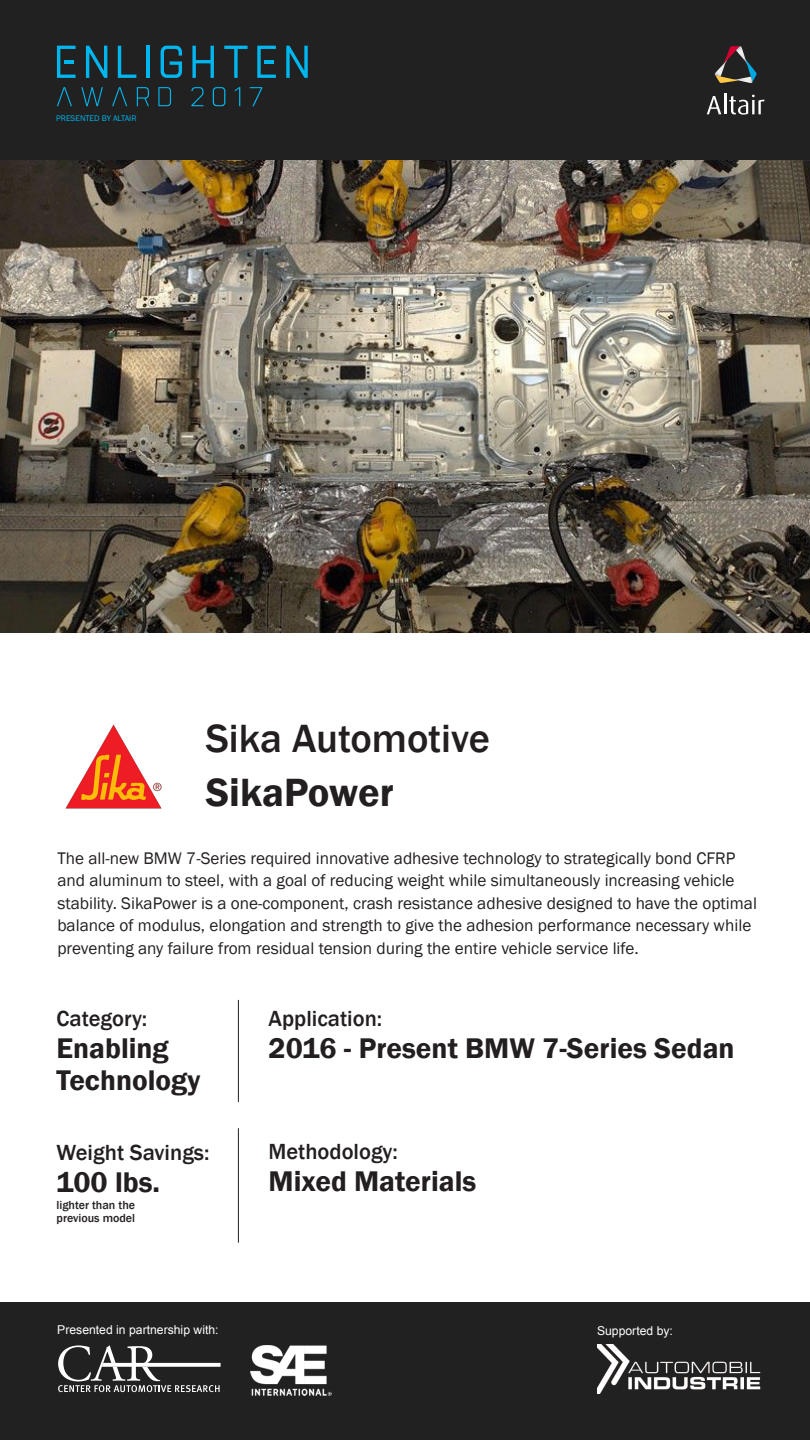
<style>
.page{position:relative;width:810px;height:1440px;background:#fff}
.page>*{position:absolute;margin:0;border:0;box-sizing:border-box;transform-origin:0 0}
.t1{font:500 40.5px "Franklin Gothic";color:#231f20}
.t2{font:600 40.5px "Franklin Gothic";color:#231f20}
.t3{font:600 29.25px/32.2px "Franklin Gothic";color:#231f20}
.t4{font:500 22.5px "Franklin Gothic";color:#231f20}
.t5{font:17.25px/22.5px "Franklin Gothic";color:#231f20}
.t6{font:12.23px "Arial";color:#fff}
.t7{font:500 12px/13px "Franklin Gothic";color:#231f20}
.t8{font:8.4px "Franklin Gothic";color:#00b6ef}
</style>
<div class="page">
<div style="left:0;top:0;width:810px;height:160px;background:#212121"></div>
<div style="left:0;top:1303px;width:810px;height:137px;background:#212121"></div>
<img style="left:0;top:160px;width:810px;height:473px">
<svg style="left:86px;top:46px;width:21px;height:32px"></svg>
<svg style="left:118px;top:46px;width:18px;height:32px"></svg>
<hr style="left:147px;top:46px;width:3px;height:32px;background:#00b6ef">
<svg style="left:192px;top:46px;width:22px;height:32px"></svg>
<svg style="left:224px;top:46px;width:24px;height:32px"></svg>
<svg style="left:286px;top:46px;width:22px;height:32px"></svg>
<svg style="left:161px;top:46px;width:21px;height:32px"></svg>
<svg style="left:57px;top:46px;width:19px;height:32px"></svg>
<svg style="left:257px;top:46px;width:19px;height:32px"></svg>
<svg style="left:81px;top:87px;width:22px;height:19px"></svg>
<svg style="left:137px;top:87px;width:12px;height:19px"></svg>
<svg style="left:158px;top:87px;width:13px;height:19px"></svg>
<svg style="left:57px;top:87px;width:15px;height:19px"></svg>
<svg style="left:112px;top:87px;width:15px;height:19px"></svg>
<svg style="left:191px;top:87px;width:13px;height:19px"></svg>
<svg style="left:213px;top:87px;width:12px;height:19px"></svg>
<svg style="left:235px;top:87px;width:5px;height:19px"></svg>
<svg style="left:250px;top:87px;width:12px;height:19px"></svg>
<svg style="left:58px;top:1345px;width:163px;height:47px"></svg>
<img style="left:597px;top:1345px;width:164px;height:49px">
<img style="left:250px;top:1345px;width:82px;height:50px">
<hr style="left:238px;top:1000px;width:1px;height:102px;background:#231f20">
<hr style="left:238px;top:1128px;width:1px;height:115px;background:#231f20">
<img style="left:65px;top:724px;width:97px;height:85px">
<svg style="left:714px;top:46px;width:43px;height:37px"></svg>
<svg style="left:707px;top:96px;width:14px;height:18px"></svg>
<hr style="left:724px;top:93px;width:2px;height:21px;background:#fff">
<svg style="left:729px;top:95px;width:36px;height:20px"></svg>
<p class="t8" style="left:56px;top:113px;width:82px">PRESENTED BY ALTAIR</p>
<p class="t1" style="left:206px;top:713px;width:286px">Sika Automotive</p>
<p class="t2" style="left:206px;top:767px;width:190px">SikaPower</p>
<p class="t5" style="left:57px;top:847px;width:701px">The all-new BMW 7-Series required innovative adhesive technology to strategically bond CFRP and aluminum to steel, with a goal of reducing weight while simultaneously increasing vehicle stability. SikaPower is a one-component, crash resistance adhesive designed to have the optimal balance of modulus, elongation and strength to give the adhesion performance necessary while preventing any failure from residual tension during the entire vehicle service life.</p>
<p class="t4" style="left:57px;top:1004px;width:92px">Category:</p>
<p class="t3" style="left:57px;top:1033px;width:145px">Enabling<br>Technology</p>
<p class="t4" style="left:57px;top:1138px;width:155px">Weight Savings:</p>
<p class="t3" style="left:57px;top:1166px;width:105px">100 lbs.</p>
<p class="t7" style="left:57px;top:1199px;width:80px">lighter than the previous model</p>
<p class="t4" style="left:269px;top:1004px;width:115px">Application:</p>
<p class="t3" style="left:269px;top:1033px;width:468px">2016 - Present BMW 7-Series Sedan</p>
<p class="t4" style="left:269px;top:1138px;width:131px">Methodology:</p>
<p class="t3" style="left:269px;top:1166px;width:209px">Mixed Materials</p>
<p class="t6" style="left:57px;top:1322px;width:163px">Presented in partnership with:</p>
<p class="t6" style="left:597px;top:1323px;width:77px">Supported by:</p>
</div>
